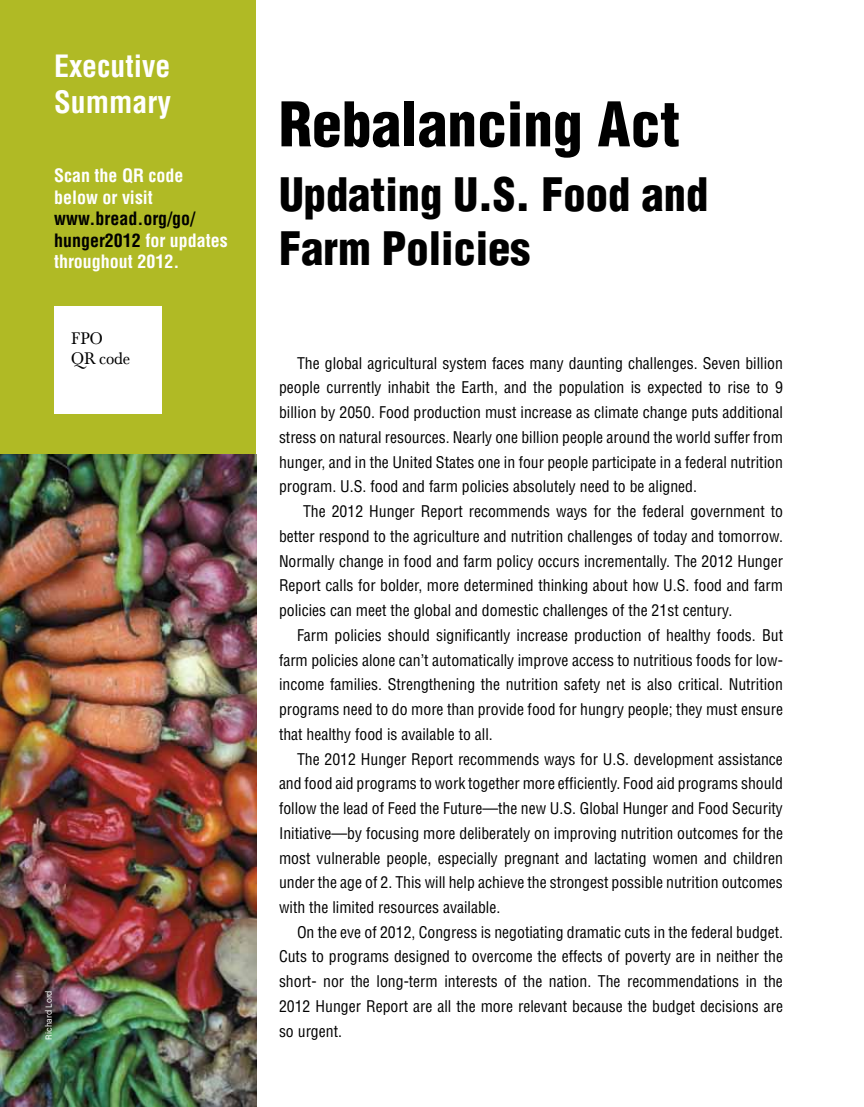
<style>
.page{position:relative;width:864px;height:1107px;background:#fff}
.page>*{position:absolute;margin:0;border:0;box-sizing:border-box;transform-origin:0 0}
.t1{font:900 condensed 60px "Helvetica";color:#000}
.t2{font:900 condensed 45px/54px "Helvetica";color:#000}
.t3{font:700 condensed 30px/36px "Helvetica";color:#fff}
.t4{font:700 condensed 18px/21.6px "Helvetica";color:#000}
.t5{font:700 condensed 18px/21.6px "Helvetica";color:#fff}
.t6{font:17.25px/20.7px "Baskerville Com";letter-spacing:-.01em;color:#000;scale:.95 1}
.t7{font:condensed 15.75px/24.8px "Helvetica";color:#000;text-align:justify}
.t8{font:9px "Chalet";letter-spacing:-.01em;color:#fff;scale:.95 1}
.s1{color:#fff}
</style>
<div class="page">
<div style="left:0;top:0;width:256px;height:476px;background:#b0ba25"></div>
<div style="left:54px;top:306px;width:108px;height:108px;background:#fff"></div>
<img style="left:0;top:454px;width:256px;height:653px">
<h3 class="t3" style="left:54px;top:48px;width:119px">Executive<br>Summary</h3>
<p class="t5" style="left:54px;top:165px;width:131px">Scan the QR code below or visit</p>
<p class="t4" style="left:54px;top:208px;width:175px">www.bread.org/go/ hunger2012 <span class="s1">for updates throughout 2012.</span></p>
<p class="t6" style="left:71px;top:328px;width:64px">FPO<br>QR code</p>
<p class="t8" style="left:43px;top:1040px;width:53px;rotate:-90deg">Richard Lord</p>
<h1 class="t1" style="left:279px;top:87px;width:403px">Rebalancing Act</h1>
<h2 class="t2" style="left:279px;top:167px;width:431px">Updating U.S. Food and<br>Farm Policies</h2>
<p class="t7" style="left:279px;top:350px;width:506px;text-indent:18px">The global agricultural system faces many daunting challenges. Seven billion people currently inhabit the Earth, and the population is expected to rise to 9 billion by 2050. Food production must increase as climate change puts additional stress on natural resources. Nearly one billion people around the world suffer from hunger, and in the United States one in four people participate in a federal nutrition program. U.S. food and farm policies absolutely need to be aligned.</p>
<p class="t7" style="left:279px;top:499px;width:506px;text-indent:24px">The 2012 Hunger Report recommends ways for the federal government to better respond to the agriculture and nutrition challenges of today and tomorrow.<br>Normally change in food and farm policy occurs incrementally. The 2012 Hunger Report calls for bolder, more determined thinking about how U.S. food and farm policies can meet the global and domestic challenges of the 21st century.</p>
<p class="t7" style="left:279px;top:622px;width:506px;text-indent:18px">Farm policies should significantly increase production of healthy foods. But farm policies alone can’t automatically improve access to nutritious foods for low&shy;income families. Strengthening the nutrition safety net is also critical. Nutrition programs need to do more than provide food for hungry people; they must ensure that healthy food is available to all.</p>
<p class="t7" style="left:279px;top:746px;width:506px;text-indent:18px">The 2012 Hunger Report recommends ways for U.S. development assistance and food aid programs to work together more efficiently. Food aid programs should follow the lead of Feed the Future—the new U.S. Global Hunger and Food Security Initiative—by focusing more deliberately on improving nutrition outcomes for the most vulnerable people, especially pregnant and lactating women and children under the age of 2. This will help achieve the strongest possible nutrition outcomes with the limited resources available.</p>
<p class="t7" style="left:279px;top:919px;width:506px;text-indent:18px">On the eve of 2012, Congress is negotiating dramatic cuts in the federal budget.<br>Cuts to programs designed to overcome the effects of poverty are in neither the short- nor the long-term interests of the nation. The recommendations in the 2012 Hunger Report are all the more relevant because the budget decisions are so urgent.</p>
</div>
